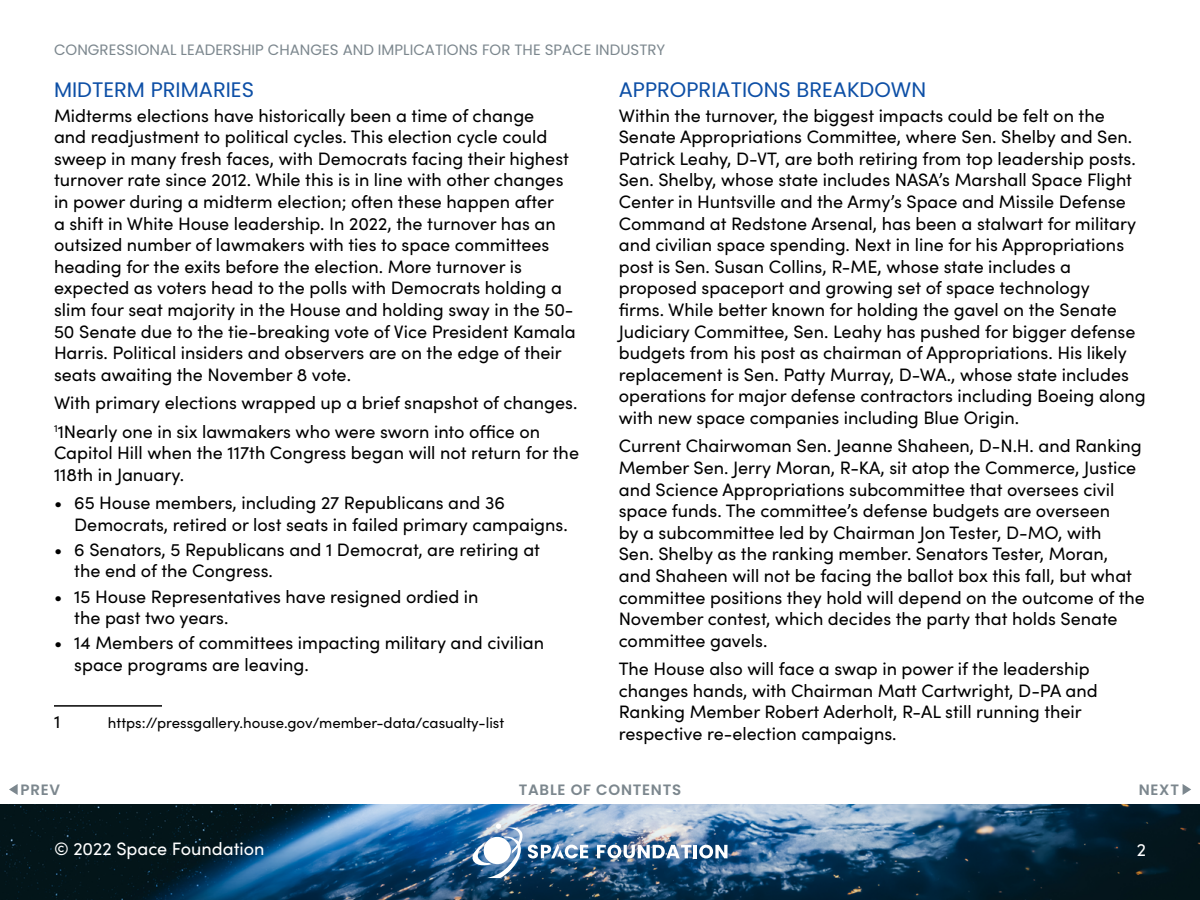
<style>
.page{position:relative;width:1200px;height:900px;background:#fff}
.page>*{position:absolute;margin:0;border:0;box-sizing:border-box;transform-origin:0 0}
.t1{font:21px "Poppins";color:#0d4fa6}
.t2{font:18px/21.6px "Sofia Pro";color:#000}
.t3{font:18px "Sofia Pro";color:#fff}
.t4{font:15px "Poppins";color:#7c878e}
.t5{font:15px "Sofia Pro";color:#000}
.t6{font:600 15px "Poppins";letter-spacing:.05em;color:#7c878e}
</style>
<div class="page">
<img style="left:0;top:804px;width:1200px;height:96px">
<div style="left:459px;top:810px;width:283px;height:82px;background:#2058a5;opacity:.3"></div>
<svg style="left:597px;top:845px;width:131px;height:13px"></svg>
<img style="left:472px;top:823px;width:116px;height:55px">
<div style="left:484px;top:837px;width:27px;height:27px;background:#fff;border-radius:50%"></div>
<svg style="left:1183px;top:784px;width:8px;height:11px"></svg>
<svg style="left:9px;top:784px;width:9px;height:11px"></svg>
<hr style="left:54px;top:705px;width:108px;height:2px;background:#000">
<p class="t4" style="left:54px;top:41px;width:613px">CONGRESSIONAL LEADERSHIP CHANGES AND IMPLICATIONS FOR THE SPACE INDUSTRY</p>
<p class="t1" style="left:54px;top:78px;width:202px">MIDTERM PRIMARIES</p>
<p class="t2" style="left:54px;top:104px;width:523px">Midterms elections have historically been a time of change<br>and readjustment to political cycles. This election cycle could sweep in many fresh faces, with Democrats facing their highest turnover rate since 2012. While this is in line with other changes in power during a midterm election; often these happen after<br>a shift in White House leadership. In 2022, the turnover has an outsized number of lawmakers with ties to space committees heading for the exits before the election. More turnover is expected as voters head to the polls with Democrats holding a slim four seat majority in the House and holding sway in the 50- 50 Senate due to the tie-breaking vote of Vice President Kamala Harris. Political insiders and observers are on the edge of their seats awaiting the November 8 vote.</p>
<p class="t2" style="left:54px;top:388px;width:525px;line-height:28.3px">With primary elections wrapped up a brief snapshot of changes.<br><sup>1</sup>1Nearly one in six lawmakers who were sworn into office on</p>
<p class="t2" style="left:54px;top:441px;width:527px">Capitol Hill when the 117th Congress began will not return for the<br>118th in January.</p>
<p class="t2" style="left:74px;top:491px;width:495px;text-indent:-20px">• 65 House members, including 27 Republicans and 36<br>Democrats, retired or lost seats in failed primary campaigns.</p>
<p class="t2" style="left:74px;top:538px;width:467px;text-indent:-20px">• 6 Senators, 5 Republicans and 1 Democrat, are retiring at the end of the Congress.</p>
<p class="t2" style="left:74px;top:584px;width:406px;text-indent:-20px">• 15 House Representatives have resigned ordied in the past two years.</p>
<p class="t2" style="left:74px;top:631px;width:471px;text-indent:-20px">• 14 Members of committees impacting military and civilian space programs are leaving.</p>
<p class="t2" style="left:54px;top:709px;width:8px">1</p>
<p class="t5" style="left:108px;top:711px;width:398px">https://pressgallery.house.gov/member-data/casualty-list</p>
<p class="t1" style="left:619px;top:78px;width:309px">APPROPRIATIONS BREAKDOWN</p>
<p class="t2" style="left:619px;top:104px;width:529px">Within the turnover, the biggest impacts could be felt on the Senate Appropriations Committee, where Sen. Shelby and Sen.<br>Patrick Leahy, D-VT, are both retiring from top leadership posts.<br>Sen. Shelby, whose state includes NASA’s Marshall Space Flight Center in Huntsville and the Army’s Space and Missile Defense Command at Redstone Arsenal, has been a stalwart for military and civilian space spending. Next in line for his Appropriations post is Sen. Susan Collins, R-ME, whose state includes a proposed spaceport and growing set of space technology<br>firms. While better known for holding the gavel on the Senate Judiciary Committee, Sen. Leahy has pushed for bigger defense budgets from his post as chairman of Appropriations. His likely replacement is Sen. Patty Murray, D-WA., whose state includes operations for major defense contractors including Boeing along with new space companies including Blue Origin.</p>
<p class="t2" style="left:619px;top:434px;width:528px">Current Chairwoman Sen. Jeanne Shaheen, D-N.H. and Ranking Member Sen. Jerry Moran, R-KA, sit atop the Commerce, Justice and Science Appropriations subcommittee that oversees civil space funds. The committee’s defense budgets are overseen<br>by a subcommittee led by Chairman Jon Tester, D-MO, with<br>Sen. Shelby as the ranking member. Senators Tester, Moran,<br>and Shaheen will not be facing the ballot box this fall, but what committee positions they hold will depend on the outcome of the November contest, which decides the party that holds Senate committee gavels.</p>
<p class="t2" style="left:619px;top:657px;width:481px">The House also will face a swap in power if the leadership changes hands, with Chairman Matt Cartwright, D-PA and Ranking Member Robert Aderholt, R-AL still running their respective re-election campaigns.</p>
<p class="t6" style="left:21px;top:781px;width:41px">PREV</p>
<p class="t6" style="left:519px;top:781px;width:164px">TABLE OF CONTENTS</p>
<p class="t6" style="left:1139px;top:781px;width:42px">NEXT</p>
<p class="t3" style="left:54px;top:835px;width:212px">© 2022 Space Foundation</p>
<p class="t3" style="left:1137px;top:836px;width:11px">2</p>
</div>
